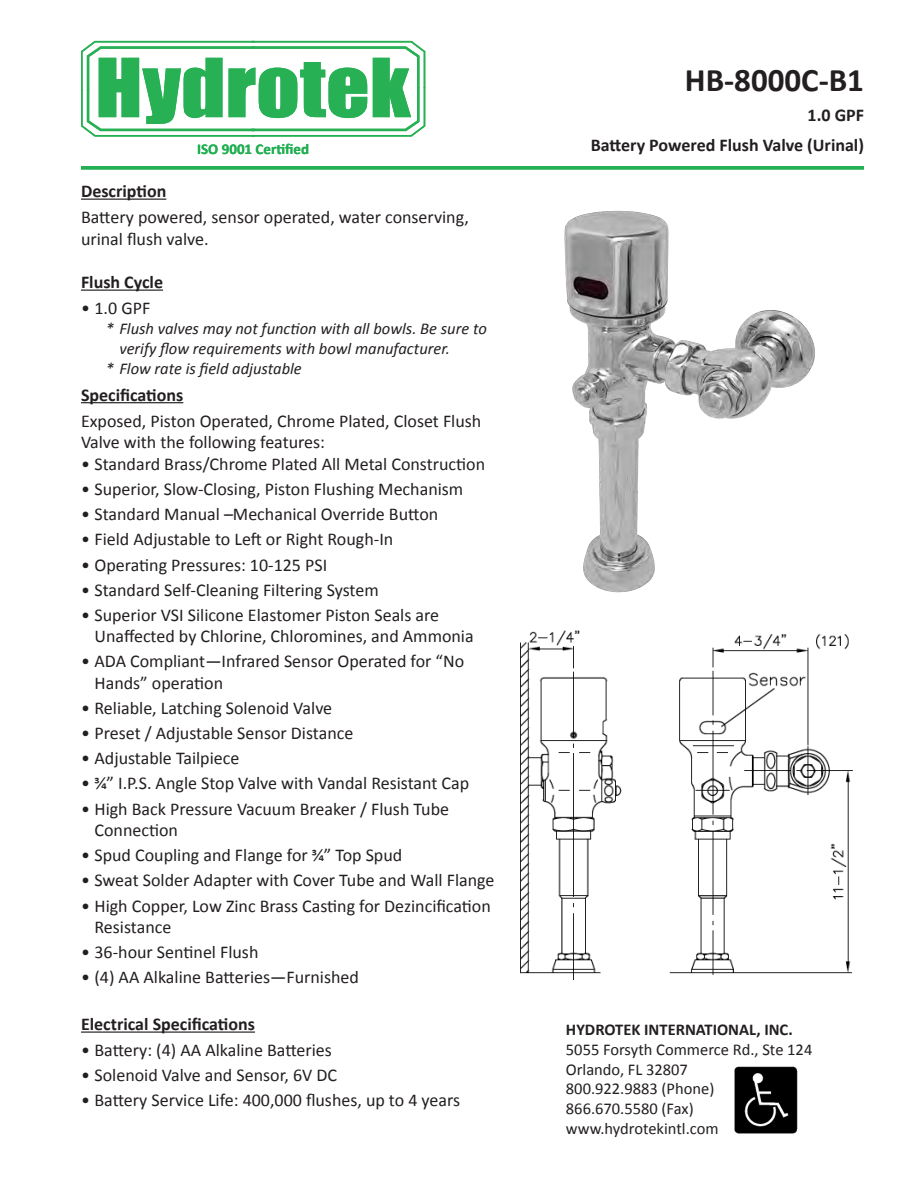
<style>
.page{position:relative;width:918px;height:1188px;background:#fff}
.page>*{position:absolute;margin:0;border:0;box-sizing:border-box;transform-origin:0 0}
.t1{font:700 33px "Calibri";color:#231f20}
.t2{font:18px/21.6px "Calibri";color:#231f20}
.t3{font:700 18px "Calibri";color:#231f20}
.t4{font:italic 16.5px/19.8px "Calibri";color:#231f20}
.t5{font:16.5px "Calibri";color:#231f20}
.t6{font:700 16.5px "Calibri";color:#231f20}
.t7{font:700 15px "Calibri";color:#23af53}
</style>
<div class="page">
<svg style="left:81px;top:166px;width:783px;height:4px;background:#31b45e"></svg>
<svg style="left:81px;top:41px;width:344px;height:96px"></svg>
<hr style="left:81px;top:199px;width:85px;height:1px;background:#231f20">
<hr style="left:81px;top:290px;width:82px;height:1px;background:#231f20">
<hr style="left:81px;top:402px;width:102px;height:1px;background:#231f20">
<hr style="left:81px;top:1032px;width:174px;height:1px;background:#231f20">
<img style="left:564px;top:210px;width:251px;height:383px">
<img style="left:520px;top:630px;width:333px;height:349px">
<img style="left:735px;top:1067px;width:62px;height:67px">
<p class="t7" style="left:197px;top:139px;width:113px">ISO 9001 Certified</p>
<p class="t3" style="left:81px;top:180px;width:87px">Description</p>
<p class="t2" style="left:81px;top:207px;width:389px">Battery powered, sensor operated, water conserving, urinal flush valve.</p>
<p class="t3" style="left:81px;top:271px;width:84px">Flush Cycle</p>
<p class="t2" style="left:81px;top:298px;width:71px">• 1.0 GPF</p>
<p class="t4" style="left:119px;top:318px;width:369px;text-indent:-14px">* Flush valves may not function with all bowls. Be sure to verify flow requirements with bowl manufacturer.</p>
<p class="t4" style="left:106px;top:358px;width:197px">* Flow rate is field adjustable</p>
<p class="t3" style="left:81px;top:383px;width:104px">Specifications</p>
<p class="t2" style="left:81px;top:410px;width:402px">Exposed, Piston Operated, Chrome Plated, Closet Flush<br>Valve with the following features:</p>
<p class="t2" style="left:81px;top:453px;width:406px">• Standard Brass/Chrome Plated All Metal Construction</p>
<p class="t2" style="left:81px;top:478px;width:384px">• Superior, Slow-Closing, Piston Flushing Mechanism</p>
<p class="t2" style="left:81px;top:504px;width:359px">• Standard Manual –Mechanical Override Button</p>
<p class="t2" style="left:81px;top:529px;width:314px">• Field Adjustable to Left or Right Rough-In</p>
<p class="t2" style="left:81px;top:554px;width:248px">• Operating Pressures: 10-125 PSI</p>
<p class="t2" style="left:81px;top:579px;width:299px">• Standard Self-Cleaning Filtering System</p>
<p class="t2" style="left:94px;top:604px;width:381px;text-indent:-14px">• Superior VSI Silicone Elastomer Piston Seals are<br>Unaffected by Chlorine, Chloromines, and Ammonia</p>
<p class="t2" style="left:94px;top:651px;width:371px;text-indent:-14px">• ADA Compliant—Infrared Sensor Operated for “No<br>Hands” operation</p>
<p class="t2" style="left:81px;top:697px;width:253px">• Reliable, Latching Solenoid Valve</p>
<p class="t2" style="left:81px;top:723px;width:274px">• Preset / Adjustable Sensor Distance</p>
<p class="t2" style="left:81px;top:748px;width:160px">• Adjustable Tailpiece</p>
<p class="t2" style="left:81px;top:773px;width:390px">• 3/4” I.P.S. Angle Stop Valve with Vandal Resistant Cap</p>
<p class="t2" style="left:94px;top:798px;width:356px;text-indent:-14px">• High Back Pressure Vacuum Breaker / Flush Tube<br>Connection</p>
<p class="t2" style="left:81px;top:845px;width:323px">• Spud Coupling and Flange for 3/4” Top Spud</p>
<p class="t2" style="left:81px;top:870px;width:415px">• Sweat Solder Adapter with Cover Tube and Wall Flange</p>
<p class="t2" style="left:94px;top:895px;width:398px;text-indent:-14px">• High Copper, Low Zinc Brass Casting for Dezincification<br>Resistance</p>
<p class="t2" style="left:81px;top:942px;width:179px">• 36-hour Sentinel Flush</p>
<p class="t2" style="left:81px;top:967px;width:279px">• (4) AA Alkaline Batteries—Furnished</p>
<p class="t3" style="left:81px;top:1013px;width:176px">Electrical Specifications</p>
<p class="t2" style="left:81px;top:1040px;width:252px">• Battery: (4) AA Alkaline Batteries</p>
<p class="t2" style="left:81px;top:1065px;width:258px">• Solenoid Valve and Sensor, 6V DC</p>
<p class="t2" style="left:81px;top:1090px;width:381px">• Battery Service Life: 400,000 flushes, up to 4 years</p>
<p class="t1" style="left:685px;top:59px;width:181px">HB-8000C-B1</p>
<p class="t3" style="left:808px;top:103px;width:58px">1.0 GPF</p>
<p class="t3" style="left:591px;top:133px;width:275px">Battery Powered Flush Valve (Urinal)</p>
<p class="t6" style="left:566px;top:1019px;width:228px">HYDROTEK INTERNATIONAL, INC.</p>
<p class="t5" style="left:566px;top:1039px;width:248px">5055 Forsyth Commerce Rd., Ste 124</p>
<p class="t5" style="left:566px;top:1059px;width:124px">Orlando, FL 32807</p>
<p class="t5" style="left:566px;top:1078px;width:150px">800.922.9883 (Phone)</p>
<p class="t5" style="left:566px;top:1098px;width:129px">866.670.5580 (Fax)</p>
<p class="t5" style="left:566px;top:1118px;width:154px">www.hydrotekintl.com</p>
</div>
